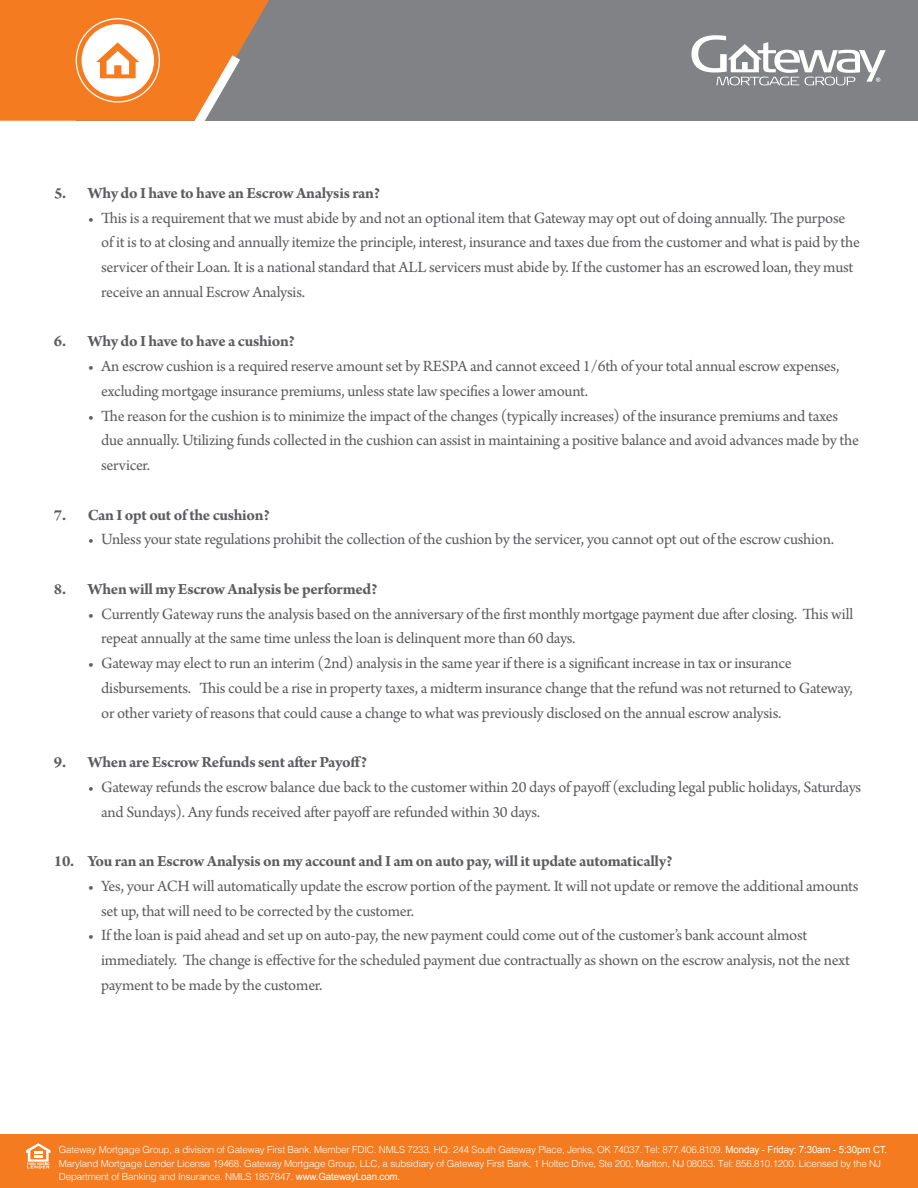
<style>
.page{position:relative;width:918px;height:1188px;background:#fff}
.page>*{position:absolute;margin:0;border:0;box-sizing:border-box;transform-origin:0 0}
.t1{font:16.5px/24.8px "Arno Pro";letter-spacing:-.015em;color:#5d5d60}
.t2{font:700 16.5px "Arno Pro";letter-spacing:-.02em;color:#5d5d60}
.t3{font:300 9.75px/13.5px "Helvetica";letter-spacing:-.015em;color:#fff}
.s1{font-family:"Arial";font-weight:400}
</style>
<div class="page">
<div style="left:76px;top:0;width:842px;height:121px;background:#808285"></div>
<svg style="left:692px;top:35px;width:194px;height:50px"></svg>
<svg style="left:0;top:0;width:269px;height:121px"></svg>
<div style="left:0;top:1134px;width:918px;height:54px;background:#f47b20"></div>
<svg style="left:26px;top:1143px;width:25px;height:25px"></svg>
<p class="t2" style="left:54px;top:183px;width:328px">5. Why do I have to have an Escrow Analysis ran?</p>
<p class="t1" style="left:101px;top:206px;width:760px;text-indent:-13px">• This is a requirement that we must abide by and not an optional item that Gateway may opt out of doing annually. The purpose of it is to at closing and annually itemize the principle, interest, insurance and taxes due from the customer and what is paid by the servicer of their Loan. It is a national standard that ALL servicers must abide by. If the customer has an escrowed loan, they must receive an annual Escrow Analysis.</p>
<p class="t2" style="left:54px;top:332px;width:243px">6. Why do I have to have a cushion?</p>
<p class="t1" style="left:101px;top:355px;width:740px;text-indent:-13px">• An escrow cushion is a required reserve amount set by RESPA and cannot exceed 1/6th of your total annual escrow expenses, excluding mortgage insurance premiums, unless state law specifies a lower amount.</p>
<p class="t1" style="left:101px;top:404px;width:759px;text-indent:-13px">• The reason for the cushion is to minimize the impact of the changes (typically increases) of the insurance premiums and taxes due annually. Utilizing funds collected in the cushion can assist in maintaining a positive balance and avoid advances made by the servicer.</p>
<p class="t2" style="left:54px;top:505px;width:217px">7. Can I opt out of the cushion?</p>
<p class="t1" style="left:88px;top:528px;width:748px">• Unless your state regulations prohibit the collection of the cushion by the servicer, you cannot opt out of the escrow cushion.</p>
<p class="t2" style="left:54px;top:579px;width:325px">8. When will my Escrow Analysis be performed?</p>
<p class="t1" style="left:101px;top:602px;width:754px;text-indent:-13px">• Currently Gateway runs the analysis based on the anniversary of the first monthly mortgage payment due after closing. This will repeat annually at the same time unless the loan is delinquent more than 60 days.</p>
<p class="t1" style="left:101px;top:652px;width:753px;text-indent:-13px">• Gateway may elect to run an interim (2nd) analysis in the same year if there is a significant increase in tax or insurance disbursements. This could be a rise in property taxes, a midterm insurance change that the refund was not returned to Gateway, or other variety of reasons that could cause a change to what was previously disclosed on the annual escrow analysis.</p>
<p class="t2" style="left:54px;top:753px;width:315px">9. When are Escrow Refunds sent after Payoff?</p>
<p class="t1" style="left:101px;top:776px;width:762px;text-indent:-13px">• Gateway refunds the escrow balance due back to the customer within 20 days of payoff (excluding legal public holidays, Saturdays and Sundays). Any funds received after payoff are refunded within 30 days.</p>
<p class="t2" style="left:54px;top:852px;width:620px">10. You ran an Escrow Analysis on my account and I am on auto pay, will it update automatically?</p>
<p class="t1" style="left:101px;top:875px;width:759px;text-indent:-13px">• Yes, your ACH will automatically update the escrow portion of the payment. It will not update or remove the additional amounts set up, that will need to be corrected by the customer.</p>
<p class="t1" style="left:101px;top:924px;width:750px;text-indent:-13px">• If the loan is paid ahead and set up on auto-pay, the new payment could come out of the customer’s bank account almost immediately. The change is effective for the scheduled payment due contractually as shown on the escrow analysis, not the next payment to be made by the customer.</p>
<p class="t3" style="left:59px;top:1142px;width:830px">Gateway Mortgage Group, a division of Gateway First Bank. Member FDIC. NMLS 7233. HQ: 244 South Gateway Place, Jenks, OK 74037. Tel: 877.406.8109. <span class="s1">Monday - Friday: 7:30am - 5:30pm CT.<br></span>Maryland Mortgage Lender License 19468. Gateway Mortgage Group, LLC, a subsidiary of Gateway First Bank, 1 Holtec Drive, Ste 200, Marlton, NJ 08053. Tel: 856.810.1200. Licensed by the NJ<br>Department of Banking and Insurance. NMLS 1857847. <span class="s1">www.GatewayLoan.com.</span></p>
</div>
